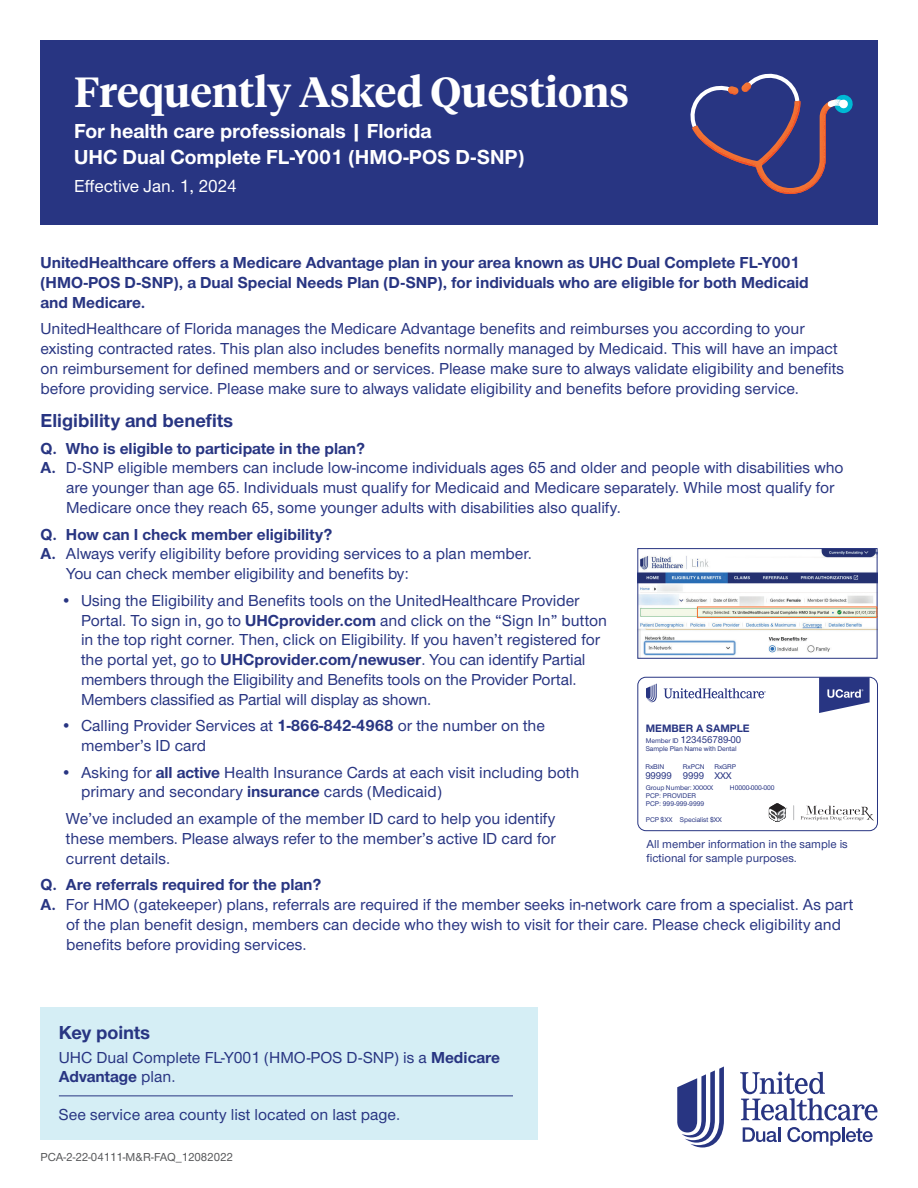
<style>
.page{position:relative;width:918px;height:1188px;background:#fff}
.page>*{position:absolute;margin:0;border:0;box-sizing:border-box;transform-origin:0 0}
.t1{font:600 42px "UHC Serif Headline";color:#fff}
.t2{font:700 21px "UHC Sans";color:#fff}
.subhead{font:700 19.5px "UHC Sans";color:#283582}
.t3{font:500 18px "UHC Sans";color:#fff}
.body_copy{font:500 16.5px/19.8px "UHC Sans";color:#283582}
.A{font:500 16.5px/19.8px "UHC Sans";color:#283582}
.body_copy-2{font:700 16.5px/19.8px "UHC Sans";color:#283582}
.Q{font:700 16.5px "UHC Sans";color:#283582}
.body_copy-3{font:500 12px/14.4px "UHC Sans";color:#283582}
.body_copy-4{font:500 12px "UHC Sans";color:#57585a}
.t4{font:700 11.1px "UHC Sans";color:#283582}
.t5{font:500 10.2px "UHC Sans";letter-spacing:-.01em;color:#283582}
.t6{font:500 7.05px/8.1px "UHC Sans";letter-spacing:-.01em;color:#283582}
.s1{font-weight:700}
.s2{font-size:7.05px}
</style>
<div class="page">
<div style="left:40px;top:40px;width:838px;height:185px;background:#283582"></div>
<svg style="left:690px;top:73px;width:163px;height:121px"></svg>
<svg style="left:677px;top:1066px;width:47px;height:81px"></svg>
<svg style="left:740px;top:1072px;width:137px;height:49px"></svg>
<svg style="left:743px;top:1127px;width:34px;height:15px"></svg>
<hr style="left:778px;top:1127px;width:3px;height:15px;background:#283582">
<svg style="left:787px;top:1127px;width:86px;height:19px"></svg>
<div style="left:40px;top:1007px;width:498px;height:133px;background:#d5eef5"></div>
<hr style="left:59px;top:1096px;width:454px;height:1px;background:#283582">
<img style="left:639px;top:550px;width:237px;height:107px">
<div style="left:637px;top:548px;width:241px;height:111px;border:1px solid #283582"></div>
<div style="left:697px;top:606px;width:180px;height:12px;border:1px solid #f37535"></div>
<svg style="left:639px;top:677px;width:237px;height:152px"></svg>
<div style="left:637px;top:677px;width:241px;height:154px;border:1px solid #283582;border-radius:8px"></div>
<p class="t1" style="left:74px;top:63px;width:556px">Frequently Asked Questions</p>
<p class="t2" style="left:74px;top:117px;width:359px">For health care professionals | Florida</p>
<p class="t2" style="left:74px;top:143px;width:452px">UHC Dual Complete FL-Y001 (HMO-POS D-SNP)</p>
<p class="t3" style="left:74px;top:174px;width:164px">Effective Jan. 1, 2024</p>
<p class="body_copy-2" style="left:40px;top:252px;width:770px">UnitedHealthcare offers a Medicare Advantage plan in your area known as UHC Dual Complete FL-Y001 (HMO-POS D-SNP), a Dual Special Needs Plan (D-SNP), for individuals who are eligible for both Medicaid and Medicare.</p>
<p class="body_copy" style="left:40px;top:318px;width:805px">UnitedHealthcare of Florida manages the Medicare Advantage benefits and reimburses you according to your existing contracted rates. This plan also includes benefits normally managed by Medicaid. This will have an impact on reimbursement for defined members and or services. Please make sure to always validate eligibility and benefits before providing service. Please make sure to always validate eligibility and benefits before providing service.</p>
<p class="subhead" style="left:40px;top:408px;width:194px">Eligibility and benefits</p>
<p class="Q" style="left:40px;top:437px;width:326px">Q. Who is eligible to participate in the plan?</p>
<p class="A" style="left:66px;top:457px;width:779px;text-indent:-26px"><span class="s1">A.</span> D-SNP eligible members can include low-income individuals ages 65 and older and people with disabilities who are younger than age 65. Individuals must qualify for Medicaid and Medicare separately. While most qualify for<br>Medicare once they reach 65, some younger adults with disabilities also qualify.</p>
<p class="Q" style="left:40px;top:523px;width:293px">Q. How can I check member eligibility?</p>
<p class="A" style="left:66px;top:543px;width:467px;text-indent:-26px"><span class="s1">A.</span> Always verify eligibility before providing services to a plan member.<br>You can check member eligibility and benefits by:</p>
<p class="body_copy" style="left:81px;top:590px;width:528px;text-indent:-20px">• Using the Eligibility and Benefits tools on the UnitedHealthcare Provider Portal. To sign in, go to <span class="s1">UHCprovider.com</span> and click on the “Sign In” button in the top right corner. Then, click on Eligibility. If you haven’t registered for the portal yet, go to <span class="s1">UHCprovider.com/newuser</span>. You can identify Partial members through the Eligibility and Benefits tools on the Provider Portal.<br>Members classified as Partial will display as shown.</p>
<p class="body_copy" style="left:81px;top:715px;width:466px;text-indent:-20px">• Calling Provider Services at <span class="s1">1-866-842-4968</span> or the number on the member’s ID card</p>
<p class="body_copy" style="left:81px;top:762px;width:500px;text-indent:-20px">• Asking for <span class="s1">all active</span> Health Insurance Cards at each visit including both primary and secondary <span class="s1">insurance</span> cards (Medicaid)</p>
<p class="body_copy" style="left:66px;top:808px;width:491px;text-align:justify">We’ve included an example of the member ID card to help you identify these members. Please always refer to the member’s active ID card for current details.</p>
<p class="Q" style="left:40px;top:874px;width:282px">Q. Are referrals required for the plan?</p>
<p class="A" style="left:66px;top:894px;width:789px;text-indent:-26px"><span class="s1">A.</span> For HMO (gatekeeper) plans, referrals are required if the member seeks in-network care from a specialist. As part of the plan benefit design, members can decide who they wish to visit for their care. Please check eligibility and benefits before providing services.</p>
<p class="t4" style="left:646px;top:721px;width:105px">MEMBER A SAMPLE</p>
<p class="t5" style="left:646px;top:732px;width:97px"><span class="s2">Member ID</span> 123456789-00</p>
<p class="t6" style="left:646px;top:744px;width:92px">Sample Plan Name with Dental</p>
<p class="t6" style="left:645px;top:763px;width:20px">RxBIN</p>
<p class="t5" style="left:645px;top:769px;width:28px">99999</p>
<p class="t6" style="left:683px;top:763px;width:23px">RxPCN</p>
<p class="t5" style="left:683px;top:769px;width:23px">9999</p>
<p class="t6" style="left:714px;top:763px;width:23px">RxGRP</p>
<p class="t5" style="left:714px;top:769px;width:19px">XXX</p>
<p class="t6" style="left:646px;top:783px;width:69px">Group Number: XXXXX</p>
<p class="t6" style="left:730px;top:783px;width:46px">H0000-000-000</p>
<p class="t6" style="left:646px;top:791px;width:60px">PCP: PROVIDER<br>PCP: 999-999-9999</p>
<p class="t6" style="left:646px;top:815px;width:78px">PCP $XX Specialist $XX</p>
<p class="body_copy-3" style="left:646px;top:836px;width:203px">All member information in the sample is fictional for sample purposes.</p>
<p class="subhead" style="left:59px;top:1019px;width:93px">Key points</p>
<p class="body_copy" style="left:59px;top:1046px;width:443px">UHC Dual Complete FL-Y001 (HMO-POS D-SNP) is a <span class="s1">Medicare<br>Advantage</span> plan.</p>
<p class="body_copy" style="left:59px;top:1104px;width:343px">See service area county list located on last page.</p>
<p class="body_copy-4" style="left:40px;top:1149px;width:194px">PCA-2-22-04111-M&amp;R-FAQ_12082022</p>
</div>
